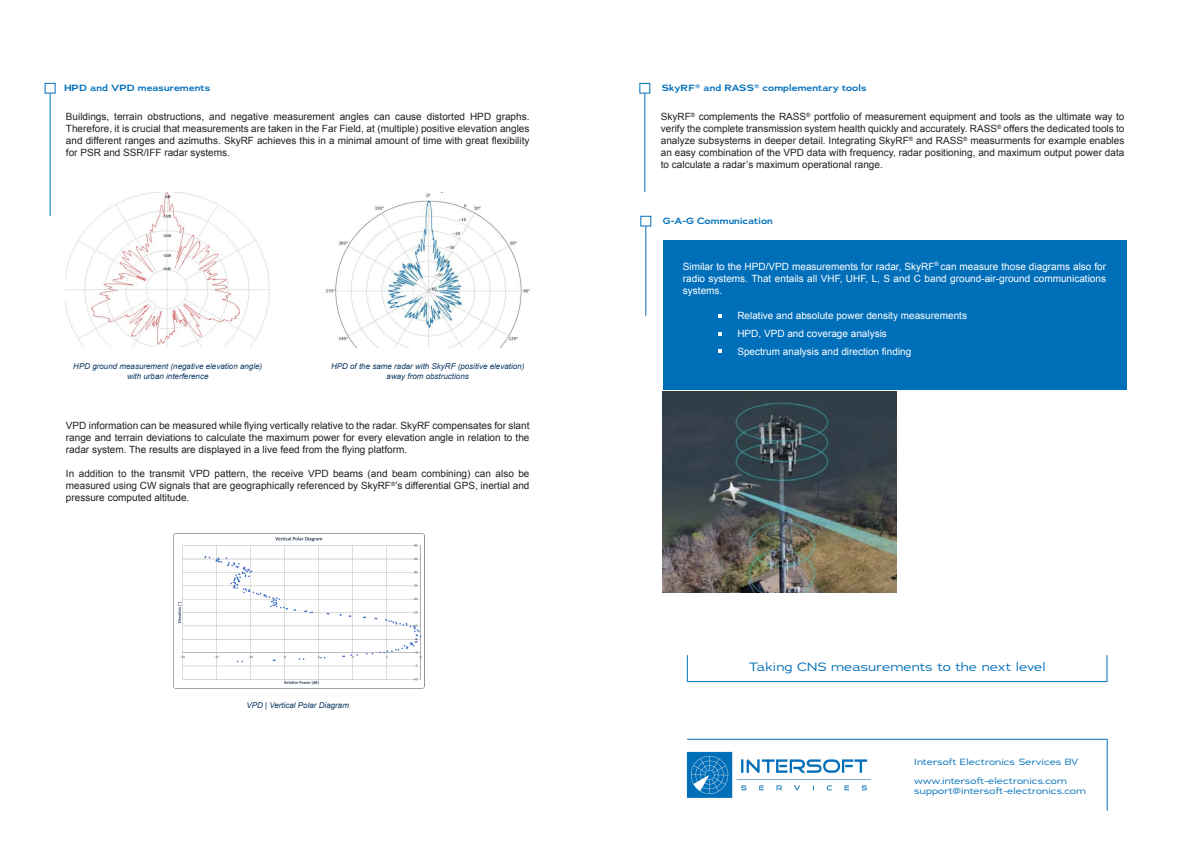
<style>
.page{position:relative;width:1191px;height:842px;background:#fff}
.page>*{position:absolute;margin:0;border:0;box-sizing:border-box;transform-origin:0 0}
.t1{font:12px "Adrianna Extended";color:#006fba}
.t2{font:10px/12px "Arial";color:#231f20;text-align:justify}
.t3{font:10px/12px "Arial";color:#fff;text-align:justify}
.t4{font:9px "Adrianna Extended";color:#006fba}
.t5{font:600 9px "Adrianna Extended";color:#006fba}
.t6{font:italic 8px/9.6px "Arial";color:#0d3964;text-align:center}
</style>
<div class="page">
<img style="left:66px;top:192px;width:203px;height:155px">
<img style="left:325px;top:192px;width:204px;height:155px">
<img style="left:174px;top:534px;width:250px;height:155px">
<div style="left:662px;top:240px;width:464px;height:149px;background:#006fba"></div>
<svg style="left:718px;top:332px;width:4px;height:4px"></svg>
<svg style="left:718px;top:350px;width:4px;height:3px"></svg>
<svg style="left:718px;top:314px;width:4px;height:3px"></svg>
<hr style="left:50px;top:93px;width:1px;height:123px;background:#006fba">
<hr style="left:644px;top:93px;width:1px;height:99px;background:#006fba">
<hr style="left:645px;top:226px;width:1px;height:90px;background:#006fba">
<div style="left:45px;top:83px;width:10px;height:10px;border:1px solid #006fba"></div>
<div style="left:639px;top:83px;width:11px;height:10px;border:1px solid #006fba"></div>
<div style="left:640px;top:216px;width:11px;height:10px;border:1px solid #006fba"></div>
<img style="left:662px;top:392px;width:234px;height:200px">
<hr style="left:1107px;top:739px;width:1px;height:71px;background:#006fba">
<hr style="left:687px;top:739px;width:420px;height:1px;background:#006fba">
<svg style="left:687px;top:655px;width:1px;height:26px"></svg>
<svg style="left:1106px;top:655px;width:1px;height:26px"></svg>
<hr style="left:687px;top:681px;width:420px;height:1px;background:#006fba">
<img style="left:686px;top:751px;width:184px;height:47px">
<p class="t5" style="left:64px;top:82px;width:148px">HPD and VPD measurements</p>
<p class="t5" style="left:661px;top:82px;width:206px">SkyRF<sup>®</sup> and RASS<sup>®</sup> complementary tools</p>
<p class="t2" style="left:66px;top:110px;width:465px">Buildings, terrain obstructions, and negative measurement angles can cause distorted HPD graphs.<br>Therefore, it is crucial that measurements are taken in the Far Field, at (multiple) positive elevation angles and different ranges and azimuths. SkyRF achieves this in a minimal amount of time with great flexibility for PSR and SSR/IFF radar systems.</p>
<p class="t6" style="left:73px;top:362px;width:190px">HPD ground measurement (negative elevation angle) with urban interference</p>
<p class="t6" style="left:331px;top:362px;width:195px">HPD of the same radar with SkyRF (positive elevation) away from obstructions</p>
<p class="t2" style="left:66px;top:420px;width:465px">VPD information can be measured while flying vertically relative to the radar. SkyRF compensates for slant range and terrain deviations to calculate the maximum power for every elevation angle in relation to the radar system. The results are displayed in a live feed from the flying platform.</p>
<p class="t2" style="left:66px;top:468px;width:465px">In addition to the transmit VPD pattern, the receive VPD beams (and beam combining) can also be measured using CW signals that are geographically referenced by SkyRF<sup>®</sup>’s differential GPS, inertial and pressure computed altitude.</p>
<p class="t6" style="left:246px;top:700px;width:104px">VPD | Vertical Polar Diagram</p>
<p class="t2" style="left:661px;top:111px;width:465px">SkyRF<sup>®</sup> complements the RASS<sup>®</sup> portfolio of measurement equipment and tools as the ultimate way to verify the complete transmission system health quickly and accurately. RASS<sup>®</sup> offers the dedicated tools to analyze subsystems in deeper detail. Integrating SkyRF<sup>®</sup> and RASS<sup>®</sup> measurments for example enables an easy combination of the VPD data with frequency, radar positioning, and maximum output power data to calculate a radar’s maximum operational range.</p>
<p class="t5" style="left:662px;top:215px;width:112px">G-A-G Communication</p>
<p class="t3" style="left:683px;top:260px;width:425px">Similar to the HPD/VPD measurements for radar, SkyRF<sup>®</sup> can measure those diagrams also for radio systems. That entails all VHF, UHF, L, S and C band ground-air-ground communications systems.</p>
<p class="t3" style="left:737px;top:309px;width:231px">Relative and absolute power density measurements</p>
<p class="t3" style="left:737px;top:327px;width:151px">HPD, VPD and coverage analysis</p>
<p class="t3" style="left:737px;top:345px;width:175px">Spectrum analysis and direction finding</p>
<p class="t1" style="left:749px;top:659px;width:298px">Taking CNS measurements to the next level</p>
<p class="t4" style="left:914px;top:756px;width:166px">Intersoft Electronics Services BV</p>
<p class="t4" style="left:914px;top:775px;width:154px">www.intersoft-electronics.com</p>
<p class="t4" style="left:914px;top:785px;width:173px">support@intersoft-electronics.com</p>
</div>
